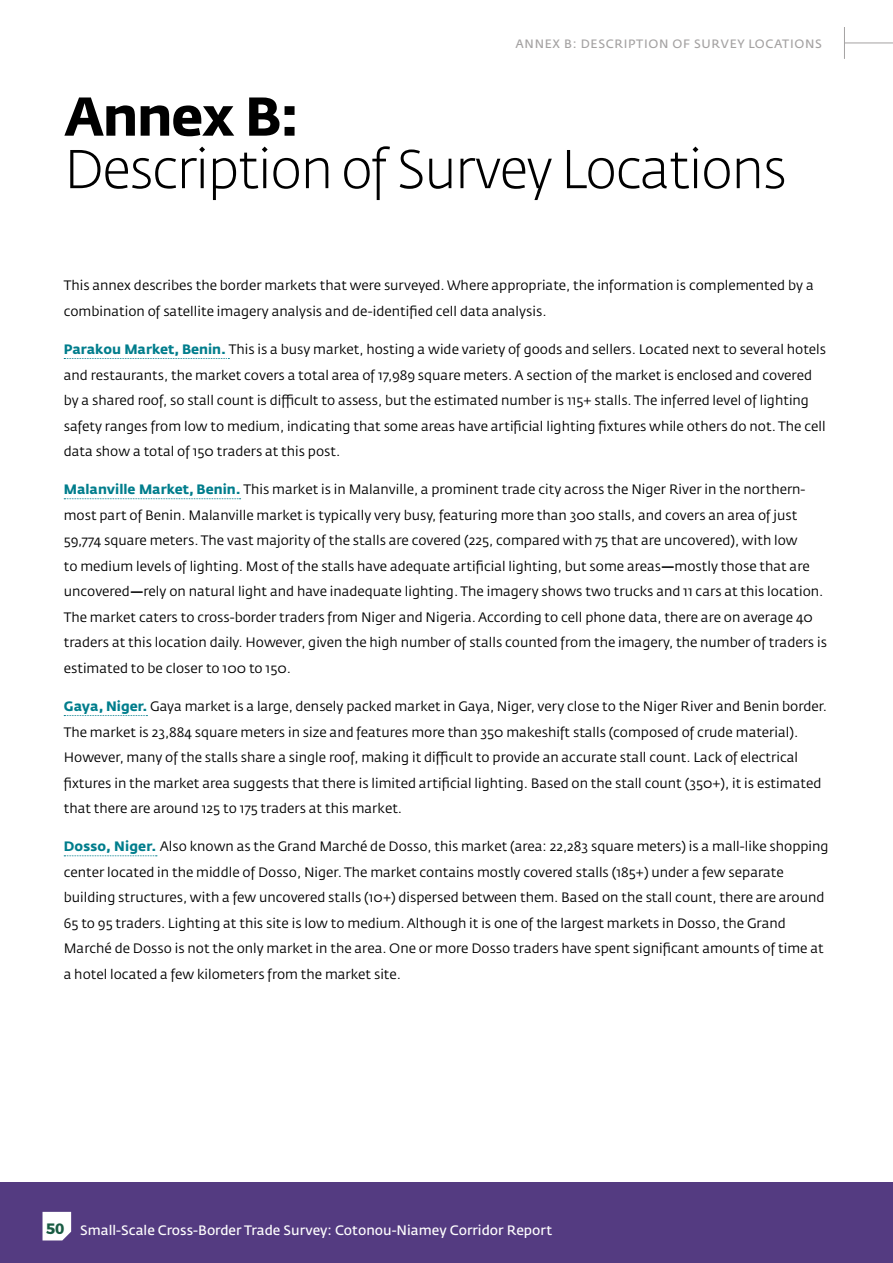
<style>
.page{position:relative;width:893px;height:1263px;background:#fff}
.page>*{position:absolute;margin:0;border:0;box-sizing:border-box;transform-origin:0 0}
.t1{font:300 54px "Fedra Sans Std";letter-spacing:-.03em;color:#000}
.t2{font:700 54px "Fedra Sans Std";letter-spacing:-.03em;color:#000}
.t3{font:13.5px/25.5px "Fedra Sans Std";color:#000}
.t4{font:13.5px "Fedra Sans Std";color:#fff}
.t5{font:12px "Fedra Sans Std";letter-spacing:.06em;color:#a4a2a2}
.s1{font-weight:700;color:#007d8c}
.s2{font-weight:700}
.s3{font-family:"Montserrat";font-weight:700;font-size:15px;color:#195c43}
</style>
<div class="page">
<svg style="left:64px;top:358px;width:165px;height:1px"></svg>
<svg style="left:64px;top:498px;width:177px;height:1px"></svg>
<svg style="left:64px;top:715px;width:83px;height:1px"></svg>
<svg style="left:64px;top:855px;width:93px;height:1px"></svg>
<div style="left:0;top:1182px;width:893px;height:81px;background:#543b81"></div>
<hr style="left:844px;top:43px;width:49px;height:1px;background:#a4a2a2">
<hr style="left:844px;top:27px;width:1px;height:32px;background:#a4a2a2">
<svg style="left:43px;top:1212px;width:28px;height:28px"></svg>
<p class="t5" style="left:515px;top:36px;width:307px">ANNEX B: DESCRIPTION OF SURVEY LOCATIONS</p>
<h1 class="t2" style="left:64px;top:83px;width:237px">Annex B:</h1>
<h1 class="t1" style="left:64px;top:136px;width:725px">Description of Survey Locations</h1>
<p class="t3" style="left:64px;top:273px;width:751px">This annex describes the border markets that were surveyed. Where appropriate, the information is complemented by a combination of satellite imagery analysis and de-identified cell data analysis.</p>
<p class="t3" style="left:64px;top:336px;width:764px"><span class="s1">Parakou Market, Benin.</span> This is a busy market, hosting a wide variety of goods and sellers. Located next to several hotels and restaurants, the market covers a total area of 17,989 square meters. A section of the market is enclosed and covered by a shared roof, so stall count is difficult to assess, but the estimated number is 115+ stalls. The inferred level of lighting safety ranges from low to medium, indicating that some areas have artificial lighting fixtures while others do not. The cell data show a total of 150 traders at this post.</p>
<p class="t3" style="left:64px;top:477px;width:765px"><span class="s1">Malanville Market, Benin.</span> This market is in Malanville, a prominent trade city across the Niger River in the northern&shy;most part of Benin. Malanville market is typically very busy, featuring more than 300 stalls, and covers an area of just 59,774 square meters. The vast majority of the stalls are covered (225, compared with 75 that are uncovered), with low<br>to medium levels of lighting. Most of the stalls have adequate artificial lighting, but some areas<span class="s2">—</span>mostly those that are uncovered<span class="s2">—</span>rely on natural light and have inadequate lighting. The imagery shows two trucks and 11 cars at this location.<br>The market caters to cross-border traders from Niger and Nigeria. According to cell phone data, there are on average 40 traders at this location daily. However, given the high number of stalls counted from the imagery, the number of traders is estimated to be closer to 100 to 150.</p>
<p class="t3" style="left:64px;top:694px;width:765px"><span class="s1">Gaya, Niger.</span> Gaya market is a large, densely packed market in Gaya, Niger, very close to the Niger River and Benin border.<br>The market is 23,884 square meters in size and features more than 350 makeshift stalls (composed of crude material).<br>However, many of the stalls share a single roof, making it difficult to provide an accurate stall count. Lack of electrical fixtures in the market area suggests that there is limited artificial lighting. Based on the stall count (350+), it is estimated that there are around 125 to 175 traders at this market.</p>
<p class="t3" style="left:64px;top:834px;width:766px"><span class="s1">Dosso, Niger.</span> Also known as the Grand Marché de Dosso, this market (area: 22,283 square meters) is a mall-like shopping center located in the middle of Dosso, Niger. The market contains mostly covered stalls (185+) under a few separate building structures, with a few uncovered stalls (10+) dispersed between them. Based on the stall count, there are around 65 to 95 traders. Lighting at this site is low to medium. Although it is one of the largest markets in Dosso, the Grand Marché de Dosso is not the only market in the area. One or more Dosso traders have spent significant amounts of time at a hotel located a few kilometers from the market site.</p>
<p class="t4" style="left:46px;top:1221px;width:508px"><span class="s3">50</span> Small-Scale Cross-Border Trade Survey: Cotonou-Niamey Corridor Report</p>
</div>
